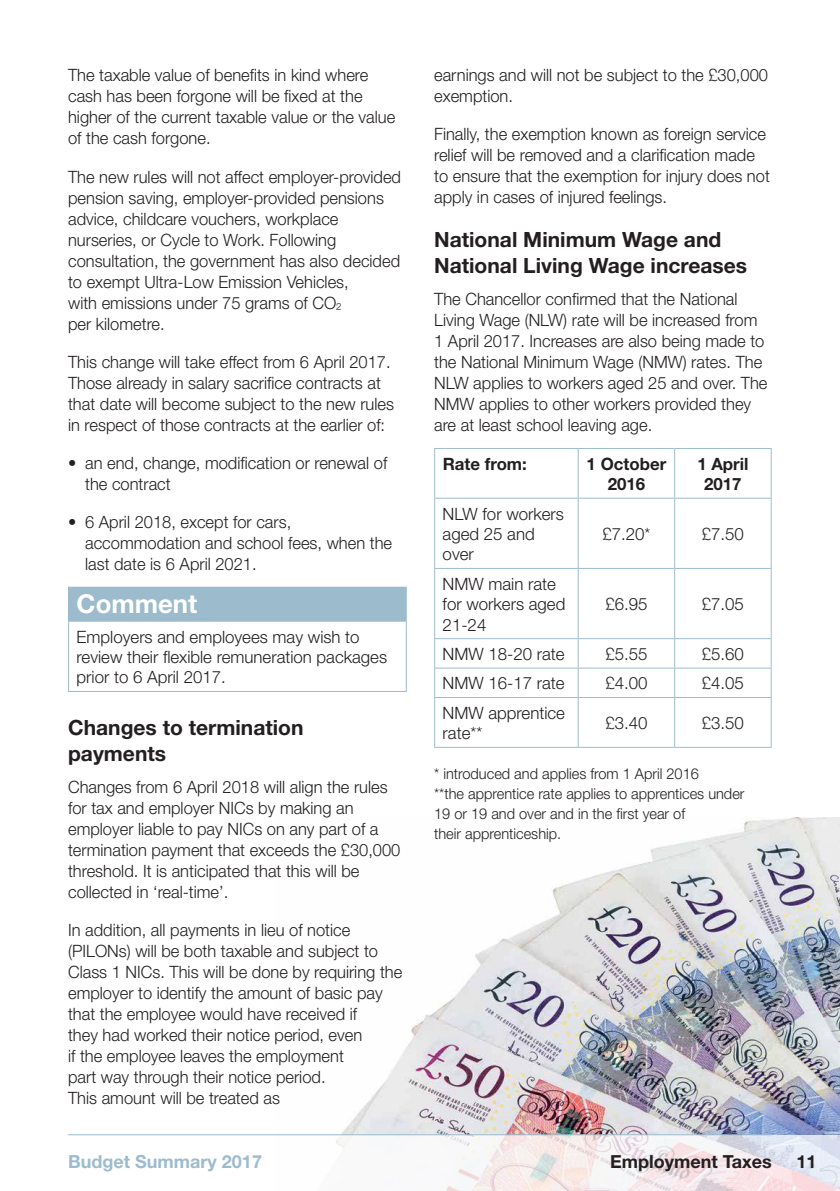
<style>
.page{position:relative;width:840px;height:1191px;background:#fff}
.page>*{position:absolute;margin:0;border:0;box-sizing:border-box;transform-origin:0 0}
.t1{font:700 26px "Helvetica Neue";color:#fff}
.t2{font:700 21px/26px "Helvetica Neue";color:#231f20}
.t3{font:700 18px "Helvetica Neue";color:#9cbccd}
.t4{font:700 18px "Helvetica Neue";color:#231f20}
.t5{font:300 17px/21px "Helvetica Neue";color:#231f20}
.t6{font:700 17px/20.4px "Helvetica Neue";color:#231f20;text-align:center}
.t7{font:300 15px/20px "Helvetica Neue";color:#231f20}
.s1{font-weight:400}
</style>
<div class="page">
<img style="left:341px;top:817px;width:498px;height:318px">
<svg style="left:112px;top:1135px;width:727px;height:56px"></svg>
<hr style="left:68px;top:1134px;width:703px;height:1px;background:#9cbccd">
<div style="left:69px;top:587px;width:337px;height:34px;background:#9cbccd"></div>
<hr style="left:68px;top:586px;width:338px;height:1px;background:#9cbccd">
<hr style="left:68px;top:587px;width:1px;height:33px;background:#9cbccd">
<hr style="left:68px;top:620px;width:338px;height:1px;background:#9cbccd">
<hr style="left:68px;top:621px;width:1px;height:70px;background:#9cbccd">
<hr style="left:405px;top:621px;width:1px;height:70px;background:#9cbccd">
<hr style="left:68px;top:691px;width:338px;height:1px;background:#9cbccd">
<svg style="left:435px;top:499px;width:335px;height:248px"></svg>
<hr style="left:434px;top:499px;width:1px;height:69px;background:#9cbccd">
<hr style="left:577px;top:499px;width:1px;height:69px;background:#9cbccd">
<hr style="left:434px;top:568px;width:144px;height:1px;background:#9cbccd">
<hr style="left:434px;top:569px;width:1px;height:69px;background:#9cbccd">
<hr style="left:434px;top:638px;width:144px;height:1px;background:#9cbccd">
<hr style="left:434px;top:667px;width:144px;height:1px;background:#9cbccd">
<svg style="left:434px;top:639px;width:1px;height:58px"></svg>
<hr style="left:434px;top:697px;width:144px;height:1px;background:#9cbccd">
<hr style="left:434px;top:698px;width:1px;height:49px;background:#9cbccd">
<hr style="left:434px;top:747px;width:144px;height:1px;background:#9cbccd">
<hr style="left:673px;top:499px;width:1px;height:69px;background:#9cbccd">
<hr style="left:770px;top:499px;width:1px;height:69px;background:#9cbccd">
<hr style="left:578px;top:568px;width:96px;height:1px;background:#9cbccd">
<hr style="left:577px;top:569px;width:1px;height:69px;background:#9cbccd">
<hr style="left:674px;top:568px;width:97px;height:1px;background:#9cbccd">
<hr style="left:673px;top:569px;width:1px;height:69px;background:#9cbccd">
<hr style="left:770px;top:569px;width:1px;height:69px;background:#9cbccd">
<hr style="left:578px;top:638px;width:96px;height:1px;background:#9cbccd">
<hr style="left:674px;top:638px;width:97px;height:1px;background:#9cbccd">
<hr style="left:578px;top:667px;width:96px;height:1px;background:#9cbccd">
<svg style="left:577px;top:639px;width:1px;height:58px"></svg>
<hr style="left:674px;top:667px;width:97px;height:1px;background:#9cbccd">
<svg style="left:673px;top:639px;width:1px;height:58px"></svg>
<svg style="left:770px;top:639px;width:1px;height:58px"></svg>
<hr style="left:578px;top:697px;width:96px;height:1px;background:#9cbccd">
<hr style="left:577px;top:698px;width:1px;height:49px;background:#9cbccd">
<hr style="left:578px;top:747px;width:96px;height:1px;background:#9cbccd">
<hr style="left:674px;top:697px;width:97px;height:1px;background:#9cbccd">
<hr style="left:673px;top:698px;width:1px;height:49px;background:#9cbccd">
<hr style="left:770px;top:698px;width:1px;height:49px;background:#9cbccd">
<hr style="left:674px;top:747px;width:97px;height:1px;background:#9cbccd">
<hr style="left:434px;top:448px;width:144px;height:1px;background:#9cbccd">
<hr style="left:434px;top:449px;width:1px;height:49px;background:#9cbccd">
<hr style="left:578px;top:448px;width:96px;height:1px;background:#9cbccd">
<hr style="left:577px;top:449px;width:1px;height:49px;background:#9cbccd">
<hr style="left:674px;top:448px;width:97px;height:1px;background:#9cbccd">
<hr style="left:673px;top:449px;width:1px;height:49px;background:#9cbccd">
<hr style="left:770px;top:449px;width:1px;height:49px;background:#9cbccd">
<hr style="left:434px;top:498px;width:144px;height:1px;background:#9cbccd">
<hr style="left:578px;top:498px;width:96px;height:1px;background:#9cbccd">
<hr style="left:674px;top:498px;width:97px;height:1px;background:#9cbccd">
<p class="t5" style="left:68px;top:65px;width:328px">The taxable value of benefits in kind where cash has been forgone will be fixed at the higher of the current taxable value or the value of the cash forgone.</p>
<p class="t5" style="left:68px;top:166px;width:334px">The new rules will not affect employer-provided pension saving, employer-provided pensions advice, childcare vouchers, workplace nurseries, or Cycle to Work. Following consultation, the government has also decided to exempt Ultra-Low Emission Vehicles,<br>with emissions under 75 grams of CO<sub>2<br></sub>per kilometre.</p>
<p class="t5" style="left:68px;top:351px;width:327px">This change will take effect from 6 April 2017.<br>Those already in salary sacrifice contracts at that date will become subject to the new rules in respect of those contracts at the earlier of:</p>
<p class="t5" style="left:85px;top:452px;width:303px;text-indent:-17px"><span class="s1">•</span> an end, change, modification or renewal of the contract</p>
<p class="t5" style="left:85px;top:511px;width:308px;text-indent:-17px"><span class="s1">•</span> 6 April 2018, except for cars, accommodation and school fees, when the last date is 6 April 2021.</p>
<h1 class="t1" style="left:77px;top:588px;width:122px">Comment</h1>
<p class="t5" style="left:77px;top:626px;width:312px;line-height:20.4px">Employers and employees may wish to review their flexible remuneration packages prior to 6 April 2017.</p>
<p class="t2" style="left:68px;top:714px;width:237px">Changes to termination payments</p>
<p class="t5" style="left:68px;top:776px;width:334px">Changes from 6 April 2018 will align the rules for tax and employer NICs by making an employer liable to pay NICs on any part of a termination payment that exceeds the £30,000 threshold. It is anticipated that this will be collected in ‘real-time’.</p>
<p class="t5" style="left:68px;top:919px;width:335px">In addition, all payments in lieu of notice (PILONs) will be both taxable and subject to Class 1 NICs. This will be done by requiring the employer to identify the amount of basic pay that the employee would have received if<br>they had worked their notice period, even<br>if the employee leaves the employment<br>part way through their notice period.<br>This amount will be treated as</p>
<p class="t5" style="left:434px;top:64px;width:335px">earnings and will not be subject to the £30,000 exemption.</p>
<p class="t5" style="left:434px;top:123px;width:337px">Finally, the exemption known as foreign service relief will be removed and a clarification made to ensure that the exemption for injury does not apply in cases of injured feelings.</p>
<p class="t2" style="left:434px;top:226px;width:314px">National Minimum Wage and<br>National Living Wage increases</p>
<p class="t5" style="left:434px;top:288px;width:334px">The Chancellor confirmed that the National Living Wage (NLW) rate will be increased from 1 April 2017. Increases are also being made to the National Minimum Wage (NMW) rates. The NLW applies to workers aged 25 and over. The NMW applies to other workers provided they are at least school leaving age.</p>
<p class="t6" style="left:442px;top:453px;width:86px">Rate from:</p>
<p class="t6" style="left:586px;top:453px;width:81px">1 October<br>2016</p>
<p class="t6" style="left:697px;top:453px;width:53px">1 April<br>2017</p>
<p class="t5" style="left:442px;top:503px;width:123px;line-height:20.4px">NLW for workers aged 25 and over</p>
<p class="t5" style="left:602px;top:523px;width:50px">£7.20*</p>
<p class="t5" style="left:701px;top:523px;width:44px">£7.50</p>
<p class="t5" style="left:442px;top:573px;width:124px;line-height:20.4px">NMW main rate for workers aged<br>21-24</p>
<p class="t5" style="left:605px;top:593px;width:44px">£6.95</p>
<p class="t5" style="left:701px;top:593px;width:44px">£7.05</p>
<p class="t5" style="left:442px;top:643px;width:123px">NMW 18-20 rate</p>
<p class="t5" style="left:605px;top:643px;width:44px">£5.55</p>
<p class="t5" style="left:701px;top:643px;width:44px">£5.60</p>
<p class="t5" style="left:442px;top:672px;width:123px">NMW 16-17 rate</p>
<p class="t5" style="left:605px;top:672px;width:44px">£4.00</p>
<p class="t5" style="left:701px;top:672px;width:44px">£4.05</p>
<p class="t5" style="left:442px;top:702px;width:124px;line-height:20.4px">NMW apprentice rate**</p>
<p class="t5" style="left:605px;top:712px;width:44px">£3.40</p>
<p class="t5" style="left:701px;top:712px;width:44px">£3.50</p>
<p class="t7" style="left:434px;top:763px;width:311px">* introduced and applies from 1 April 2016<br>**the apprentice rate applies to apprentices under 19 or 19 and over and in the first year of<br>their apprenticeship.</p>
<p class="t3" style="left:68px;top:1150px;width:195px">Budget Summary 2017</p>
<p class="t4" style="left:609px;top:1150px;width:163px">Employment Taxes</p>
<p class="t4" style="left:796px;top:1150px;width:22px">11</p>
</div>
